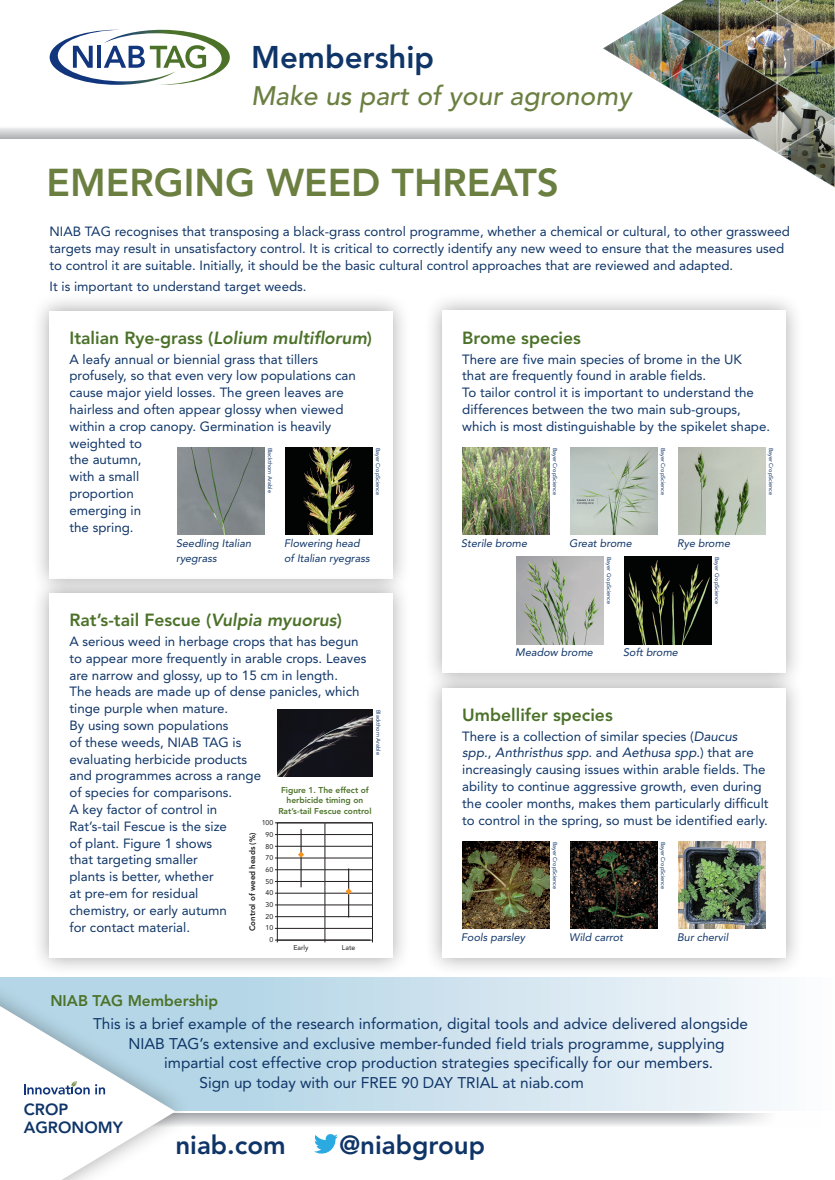
<style>
.page{position:relative;width:835px;height:1180px;background:#fff}
.page>*{position:absolute;margin:0;border:0;box-sizing:border-box;transform-origin:0 0}
.t1{font:800 38.5px "Avenir";color:#6b7f41}
.t2{font:800 31.15px "Avenir";color:#0f3568}
.t3{font:italic 500 26.6px "Avenir";color:#6b7f41}
.t4{font:800 25.9px "Avenir";color:#0f3568}
.t5{font:800 17.5px "Avenir";color:#4c722a}
.t6{font:800 16.1px/17.8px "Avenir";color:#0f3568}
.t7{font:15.4px "Avenir";color:#0f3568}
.t8{font:800 15.4px "Avenir";color:#4c722a}
.t9{font:13.3px/16.8px "Avenir";color:#0f3568}
.t10{font:italic 10.85px/14.3px "Avenir";color:#0f3568}
.t11{font:800 8.4px/10.8px "Avenir";color:#4c722a;text-align:center}
.t12{font:800 7.87px "Avenir";color:#231f20}
.t13{font:6.96px/11.7px "Avenir";color:#231f20;text-align:right}
.t14{font:5.6px "Avenir";color:#0f3568}
.s1{font-style:italic}
</style>
<div class="page">
<svg style="left:0;top:128px;width:602px;height:11px;background:#cbccce"></svg>
<svg style="left:193px;top:977px;width:576px;height:133px;background:#d1e4ef"></svg>
<svg style="left:50px;top:30px;width:180px;height:55px"></svg>
<svg style="left:193px;top:1113px;width:575px;height:13px;background:#cecfd1"></svg>
<div style="left:0;top:943px;width:193px;height:237px;background:#231f20;opacity:.4"></div>
<svg style="left:314px;top:1134px;width:24px;height:19px"></svg>
<div style="left:31px;top:292px;width:380px;height:305px;background:#231f20;opacity:.4"></div>
<div style="left:50px;top:311px;width:342px;height:267px;background:#fff"></div>
<div style="left:31px;top:574px;width:380px;height:402px;background:#231f20;opacity:.4"></div>
<div style="left:50px;top:593px;width:342px;height:364px;background:#fff"></div>
<div style="left:424px;top:292px;width:379px;height:400px;background:#231f20;opacity:.4"></div>
<div style="left:442px;top:311px;width:343px;height:362px;background:#fff"></div>
<div style="left:424px;top:669px;width:379px;height:307px;background:#231f20;opacity:.4"></div>
<div style="left:442px;top:688px;width:343px;height:269px;background:#fff"></div>
<img style="left:462px;top:841px;width:87px;height:88px">
<img style="left:678px;top:841px;width:87px;height:88px">
<img style="left:570px;top:841px;width:87px;height:88px">
<img style="left:462px;top:447px;width:87px;height:88px">
<img style="left:678px;top:447px;width:87px;height:88px">
<img style="left:570px;top:447px;width:87px;height:88px">
<img style="left:177px;top:447px;width:87px;height:88px">
<img style="left:285px;top:447px;width:87px;height:88px">
<img style="left:516px;top:557px;width:87px;height:87px">
<img style="left:624px;top:557px;width:87px;height:87px">
<img style="left:277px;top:710px;width:96px;height:66px">
<svg style="left:0;top:1006px;width:175px;height:174px"></svg>
<img style="left:602px;top:0;width:233px;height:188px">
<svg style="left:275px;top:822px;width:98px;height:120px"></svg>
<h2 class="t2" style="left:251px;top:38px;width:184px">Membership</h2>
<h3 class="t3" style="left:251px;top:81px;width:381px">Make us part of your agronomy</h3>
<h1 class="t1" style="left:47px;top:160px;width:513px">EMERGING WEED THREATS</h1>
<p class="t9" style="left:50px;top:223px;width:741px">NIAB TAG recognises that transposing a black-grass control programme, whether a chemical or cultural, to other grassweed targets may result in unsatisfactory control. It is critical to correctly identify any new weed to ensure that the measures used to control it are suitable. Initially, it should be the basic cultural control approaches that are reviewed and adapted.</p>
<p class="t9" style="left:50px;top:278px;width:258px">It is important to understand target weeds.</p>
<h3 class="t5" style="left:69px;top:327px;width:304px">Italian Rye-grass (<span class="s1">Lolium multiflorum</span>)</h3>
<p class="t9" style="left:69px;top:350px;width:288px">A leafy annual or biennial grass that tillers profusely, so that even very low populations can cause major yield losses. The green leaves are hairless and often appear glossy when viewed within a crop canopy. Germination is heavily weighted to<br>the autumn,<br>with a small<br>proportion<br>emerging in<br>the spring.</p>
<p class="t14" style="left:273px;top:447px;width:47px;rotate:90deg">Blackthorn Arable</p>
<p class="t14" style="left:381px;top:447px;width:49px;rotate:90deg">Bayer CropScience</p>
<p class="t10" style="left:176px;top:536px;width:76px">Seedling Italian ryegrass</p>
<p class="t10" style="left:284px;top:536px;width:87px">Flowering head of Italian ryegrass</p>
<h3 class="t5" style="left:69px;top:610px;width:274px">Rat’s-tail Fescue (<span class="s1">Vulpia myuorus</span>)</h3>
<p class="t9" style="left:69px;top:633px;width:298px">A serious weed in herbage crops that has begun to appear more frequently in arable crops. Leaves are narrow and glossy, up to 15 cm in length.<br>The heads are made up of dense panicles, which tinge purple when mature.<br>By using sown populations<br>of these weeds, NIAB TAG is<br>evaluating herbicide products<br>and programmes across a range<br>of species for comparisons.<br>A key factor of control in<br>Rat’s-tail Fescue is the size<br>of plant. Figure 1 shows<br>that targeting smaller<br>plants is better, whether<br>at pre-em for residual<br>chemistry, or early autumn<br>for contact material.</p>
<p class="t14" style="left:381px;top:710px;width:47px;rotate:90deg">Blackthorn Arable</p>
<p class="t11" style="left:278px;top:784px;width:95px">Figure 1. The effect of herbicide timing on<br>Rat’s-tail Fescue control</p>
<p class="t13" style="left:262px;top:817px;width:13px">100<br>90<br>80<br>70<br>60<br>50<br>40<br>30<br>20<br>10<br>0</p>
<p class="t12" style="left:248px;top:931px;width:100px;rotate:-90deg">Control of weed heads (%)</p>
<p class="t13" style="left:293px;top:941px;width:17px">Early</p>
<p class="t13" style="left:342px;top:941px;width:15px">Late</p>
<h3 class="t5" style="left:462px;top:327px;width:120px">Brome species</h3>
<p class="t9" style="left:462px;top:350px;width:309px">There are five main species of brome in the UK<br>that are frequently found in arable fields.<br>To tailor control it is important to understand the differences between the two main sub-groups, which is most distinguishable by the spikelet shape.</p>
<p class="t14" style="left:558px;top:447px;width:49px;rotate:90deg">Bayer CropScience</p>
<p class="t14" style="left:666px;top:447px;width:49px;rotate:90deg">Bayer CropScience</p>
<p class="t14" style="left:774px;top:447px;width:49px;rotate:90deg">Bayer CropScience</p>
<p class="t10" style="left:461px;top:536px;width:67px">Sterile brome</p>
<p class="t10" style="left:569px;top:536px;width:64px">Great brome</p>
<p class="t10" style="left:677px;top:536px;width:54px">Rye brome</p>
<p class="t14" style="left:612px;top:557px;width:49px;rotate:90deg">Bayer CropScience</p>
<p class="t14" style="left:720px;top:557px;width:49px;rotate:90deg">Bayer CropScience</p>
<p class="t10" style="left:515px;top:645px;width:79px">Meadow brome</p>
<p class="t10" style="left:623px;top:645px;width:56px">Soft brome</p>
<h3 class="t5" style="left:462px;top:704px;width:152px">Umbellifer species</h3>
<p class="t9" style="left:462px;top:727px;width:308px">There is a collection of similar species (<span class="s1">Daucus spp</span>., <span class="s1">Anthristhus spp</span>. and <span class="s1">Aethusa spp</span>.) that are increasingly causing issues within arable fields. The ability to continue aggressive growth, even during the cooler months, makes them particularly difficult to control in the spring, so must be identified early.</p>
<p class="t14" style="left:558px;top:841px;width:49px;rotate:90deg">Bayer CropScience</p>
<p class="t14" style="left:666px;top:841px;width:49px;rotate:90deg">Bayer CropScience</p>
<p class="t10" style="left:461px;top:930px;width:65px">Fools parsley</p>
<p class="t10" style="left:569px;top:930px;width:55px">Wild carrot</p>
<p class="t10" style="left:677px;top:930px;width:53px">Bur chervil</p>
<p class="t8" style="left:50px;top:991px;width:169px">NIAB TAG Membership</p>
<p class="t7" style="left:93px;top:1015px;width:656px">This is a brief example of the research information, digital tools and advice delivered alongside</p>
<p class="t7" style="left:128px;top:1034px;width:597px">NIAB TAG’s extensive and exclusive member-funded field trials programme, supplying</p>
<p class="t7" style="left:164px;top:1054px;width:550px">impartial cost effective crop production strategies specifically for our members.</p>
<p class="t7" style="left:199px;top:1073px;width:386px">Sign up today with our FREE 90 DAY TRIAL at niab.com</p>
<p class="t6" style="left:24px;top:1101px;width:100px">CROP<br>AGRONOMY</p>
<h3 class="t4" style="left:175px;top:1129px;width:112px">niab.com</h3>
<h3 class="t4" style="left:339px;top:1129px;width:147px">@niabgroup</h3>
</div>
